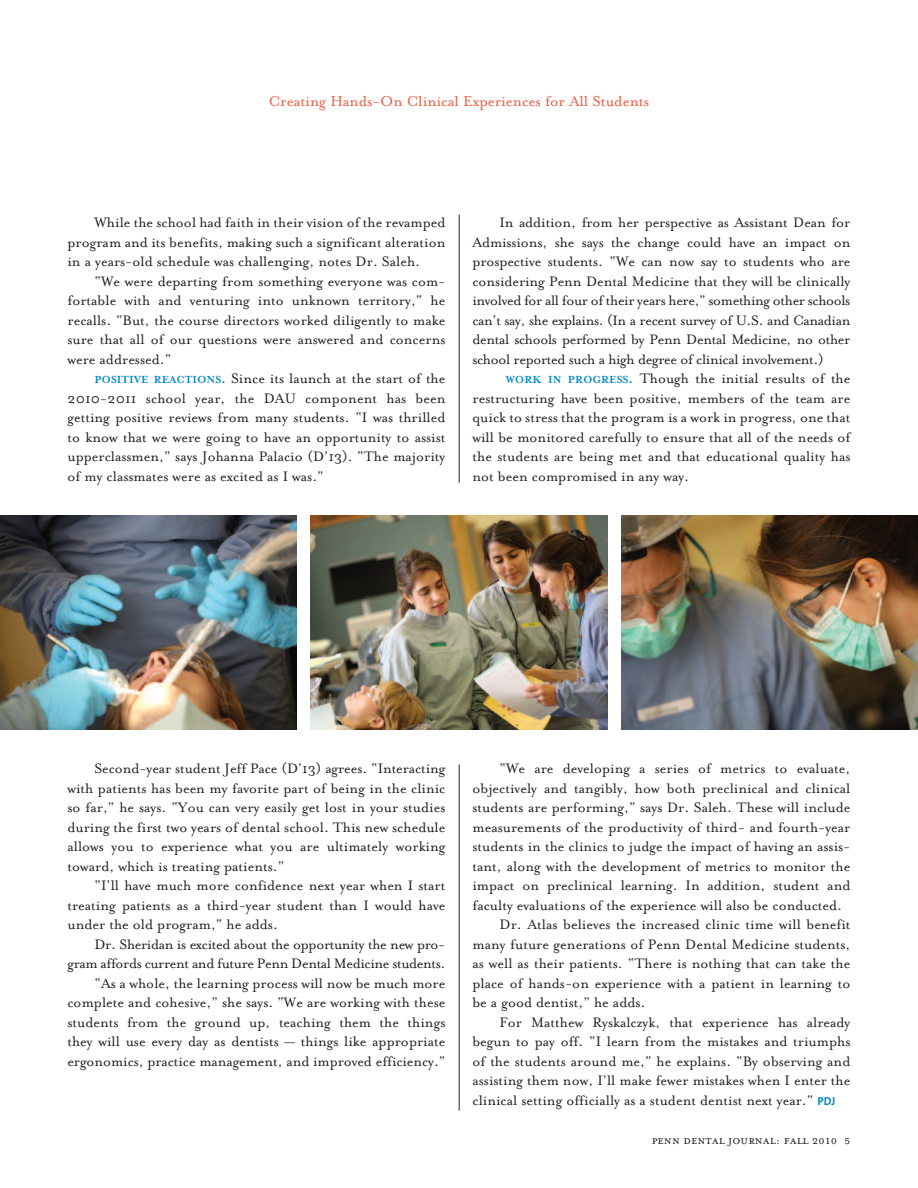
<style>
.page{position:relative;width:918px;height:1188px;background:#fff}
.page>*{position:absolute;margin:0;border:0;box-sizing:border-box;transform-origin:0 0}
.t1{font:16.5px "Mrs Eaves Roman";color:#f0593e}
.t2{font:15.75px/19.5px "Mrs Eaves Roman";color:#231f20;text-align:justify}
.t3{font:13.5px "Mrs Eaves Small Caps";color:#231f20}
.s1{font-family:"Mrs Eaves";font-weight:700;font-size:11.85px;color:#0088c7}
.s2{font-family:"Mrs Eaves";font-weight:700;color:#0088c7}
.s3{font-family:"The Sans";font-weight:700;font-size:11.7px;color:#0088c7}
</style>
<div class="page">
<hr style="left:459px;top:764px;width:1px;height:347px;background:#231f20">
<hr style="left:459px;top:214px;width:1px;height:269px;background:#231f20">
<img style="left:621px;top:516px;width:297px;height:213px">
<img style="left:0;top:516px;width:297px;height:213px">
<img style="left:310px;top:516px;width:298px;height:213px">
<p class="t1" style="left:269px;top:91px;width:382px">Creating Hands-On Clinical Experiences for All Students</p>
<p class="t2" style="left:67px;top:212px;width:380px;text-indent:27px">While the school had faith in their vision of the revamped program and its benefits, making such a significant alteration in a years-old schedule was challenging, notes Dr. Saleh.</p>
<p class="t2" style="left:67px;top:270px;width:380px;text-indent:27px">“We were departing from something everyone was com&shy;fortable with and venturing into unknown territory,” he recalls. “But, the course directors worked diligently to make sure that all of our questions were answered and concerns were addressed.”</p>
<p class="t2" style="left:67px;top:368px;width:380px;text-indent:27px"><span class="s1">POSITIVE REACTIONS</span><span class="s2">.</span> Since its launch at the start of the 2010-2011 school year, the DAU component has been getting positive reviews from many students. “I was thrilled to know that we were going to have an opportunity to assist upperclassmen,” says Johanna Palacio (D’13). “The majority of my classmates were as excited as I was.”</p>
<p class="t2" style="left:472px;top:212px;width:380px;text-indent:27px">In addition, from her perspective as Assistant Dean for Admissions, she says the change could have an impact on prospective students. “We can now say to students who are considering Penn Dental Medicine that they will be clinically involved for all four of their years here,” something other schools can’t say, she explains. (In a recent survey of U.S. and Canadian dental schools performed by Penn Dental Medicine, no other school reported such a high degree of clinical involvement.)</p>
<p class="t2" style="left:472px;top:368px;width:380px;text-indent:33px"><span class="s1">WORK IN PROGRESS</span><span class="s2">.</span> Though the initial results of the restructuring have been positive, members of the team are quick to stress that the program is a work in progress, one that will be monitored carefully to ensure that all of the needs of the students are being met and that educational quality has not been compromised in any way.</p>
<p class="t2" style="left:67px;top:758px;width:380px;text-indent:27px">Second-year student Jeff Pace (D’13) agrees. “Interacting with patients has been my favorite part of being in the clinic so far,” he says. “You can very easily get lost in your studies during the first two years of dental school. This new schedule allows you to experience what you are ultimately working toward, which is treating patients.”</p>
<p class="t2" style="left:67px;top:875px;width:380px;text-indent:27px">“I’ll have much more confidence next year when I start treating patients as a third-year student than I would have under the old program,” he adds.</p>
<p class="t2" style="left:67px;top:933px;width:380px;text-align:right">Dr. Sheridan is excited about the opportunity the new pro&shy;gram affords current and future Penn Dental Medicine students. “As a whole, the learning process will now be much more complete and cohesive,” she says. “We are working with these students from the ground up, teaching them the things they will use every day as dentists — things like appropriate ergonomics, practice management, and improved efficiency.”</p>
<p class="t2" style="left:499px;top:758px;width:353px">“We are developing a series of metrics to evaluate,</p>
<p class="t2" style="left:472px;top:777px;width:380px">objectively and tangibly, how both preclinical and clinical</p>
<p class="t2" style="left:472px;top:797px;width:380px">students are performing,” says Dr. Saleh. These will include</p>
<p class="t2" style="left:472px;top:816px;width:379px">measurements of the productivity of third- and fourth-year</p>
<p class="t2" style="left:472px;top:836px;width:379px">students in the clinics to judge the impact of having an assis-</p>
<p class="t2" style="left:472px;top:855px;width:380px">tant, along with the development of metrics to monitor the</p>
<p class="t2" style="left:472px;top:875px;width:379px">impact on preclinical learning. In addition, student and</p>
<p class="t2" style="left:472px;top:894px;width:371px">faculty evaluations of the experience will also be conducted.</p>
<p class="t2" style="left:499px;top:914px;width:353px">Dr. Atlas believes the increased clinic time will benefit</p>
<p class="t2" style="left:472px;top:933px;width:380px">many future generations of Penn Dental Medicine students,</p>
<p class="t2" style="left:472px;top:953px;width:380px">as well as their patients. “There is nothing that can take the</p>
<p class="t2" style="left:472px;top:972px;width:380px">place of hands-on experience with a patient in learning to</p>
<p class="t2" style="left:472px;top:992px;width:175px">be a good dentist,” he adds.</p>
<p class="t2" style="left:499px;top:1011px;width:353px">For Matthew Ryskalczyk, that experience has already</p>
<p class="t2" style="left:472px;top:1031px;width:379px">begun to pay off. “I learn from the mistakes and triumphs</p>
<p class="t2" style="left:472px;top:1050px;width:379px">of the students around me,” he explains. “By observing and</p>
<p class="t2" style="left:472px;top:1070px;width:380px">assisting them now, I’ll make fewer mistakes when I enter the</p>
<p class="t2" style="left:472px;top:1089px;width:364px">clinical setting officially as a student dentist next year.” <span class="s3">PDJ</span></p>
<p class="t3" style="left:652px;top:1131px;width:200px">penn dental journal: fall 2010 5</p>
</div>
